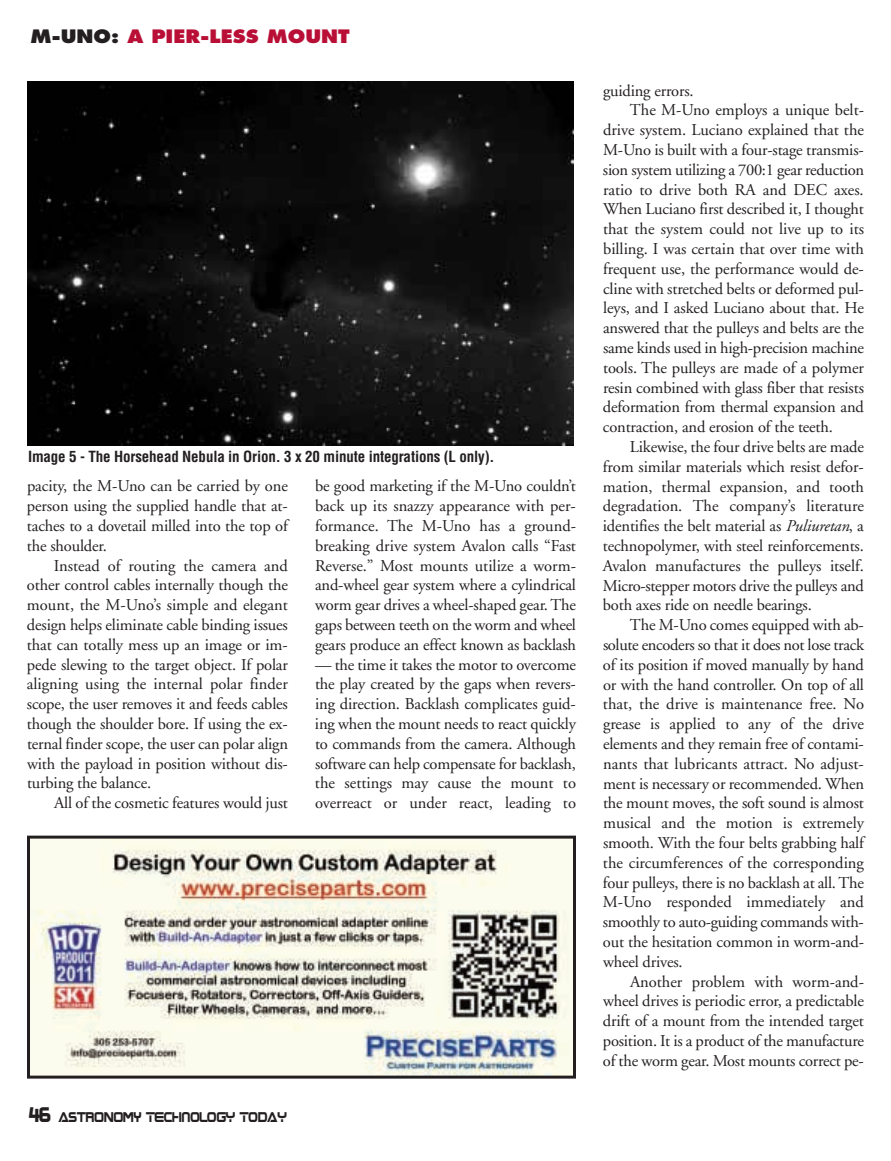
<style>
.page{position:relative;width:891px;height:1161px;background:#fff}
.page>*{position:absolute;margin:0;border:0;box-sizing:border-box;transform-origin:0 0}
.t1{font:800 18px "Futura";color:#b90f36;scale:1.08 1}
.t2{font:16.5px/19.8px "Adobe Garamond";letter-spacing:-.01em;color:#231f20;text-align:justify}
.t3{font:700 condensed 15px "Helvetica";letter-spacing:-.01em;color:#231f20}
.t4{font:11.4px "Boom Box";color:#231f20;scale:.9 1}
.s1{color:#231f20}
.s2{font-size:17.1px}
.s3{font-style:italic}
</style>
<div class="page">
<img style="left:31px;top:840px;width:541px;height:235px">
<div style="left:27px;top:836px;width:549px;height:243px;border:3px solid #231f20"></div>
<img style="left:27px;top:81px;width:547px;height:364px">
<p class="t1" style="left:30px;top:28px;width:297px"><span class="s1">M-UNO:</span> A PIER-LESS MOUNT</p>
<p class="t3" style="left:28px;top:448px;width:468px">Image 5 - The Horsehead Nebula in Orion. 3 x 20 minute integrations (L only).</p>
<p class="t2" style="left:27px;top:478px;width:263px">pacity, the M-Uno can be carried by one person using the supplied handle that at&shy;taches to a dovetail milled into the top of the shoulder.</p>
<p class="t2" style="left:27px;top:557px;width:263px;text-indent:27px">Instead of routing the camera and other control cables internally though the mount, the M-Uno’s simple and elegant design helps eliminate cable binding issues that can totally mess up an image or im&shy;pede slewing to the target object. If polar aligning using the internal polar finder scope, the user removes it and feeds cables though the shoulder bore. If using the ex&shy;ternal finder scope, the user can polar align with the payload in position without dis&shy;turbing the balance.</p>
<p class="t2" style="left:54px;top:794px;width:235px">All of the cosmetic features would just</p>
<p class="t2" style="left:315px;top:478px;width:263px">be good marketing if the M-Uno couldn’t back up its snazzy appearance with per&shy;formance. The M-Uno has a ground&shy;breaking drive system Avalon calls “Fast Reverse.” Most mounts utilize a worm&shy;and-wheel gear system where a cylindrical worm gear drives a wheel-shaped gear. The gaps between teeth on the worm and wheel gears produce an effect known as backlash</p>
<p class="t2" style="left:315px;top:656px;width:263px">— the time it takes the motor to overcome the play created by the gaps when revers&shy;ing direction. Backlash complicates guid&shy;ing when the mount needs to react quickly to commands from the camera. Although software can help compensate for backlash, the settings may cause the mount to overreact or under react, leading to</p>
<p class="t4" style="left:28px;top:1112px;width:288px"><span class="s2">46</span> ASTRONOMY TECHNOLOGY TODAY</p>
<p class="t2" style="left:603px;top:82px;width:92px">guiding errors.</p>
<p class="t2" style="left:630px;top:102px;width:236px">The M-Uno employs a unique belt-</p>
<p class="t2" style="left:603px;top:121px;width:263px">drive system. Luciano explained that the</p>
<p class="t2" style="left:603px;top:141px;width:262px">M-Uno is built with a four-stage transmis-</p>
<p class="t2" style="left:603px;top:161px;width:263px">sion system utilizing a 700:1 gear reduction</p>
<p class="t2" style="left:603px;top:181px;width:262px">ratio to drive both RA and DEC axes.</p>
<p class="t2" style="left:603px;top:201px;width:262px">When Luciano first described it, I thought</p>
<p class="t2" style="left:603px;top:220px;width:263px">that the system could not live up to its</p>
<p class="t2" style="left:603px;top:240px;width:263px">billing. I was certain that over time with</p>
<p class="t2" style="left:603px;top:260px;width:262px">frequent use, the performance would de-</p>
<p class="t2" style="left:603px;top:280px;width:262px">cline with stretched belts or deformed pul-</p>
<p class="t2" style="left:603px;top:300px;width:262px">leys, and I asked Luciano about that. He</p>
<p class="t2" style="left:603px;top:319px;width:263px">answered that the pulleys and belts are the</p>
<p class="t2" style="left:603px;top:339px;width:262px">same kinds used in high-precision machine</p>
<p class="t2" style="left:603px;top:359px;width:262px">tools. The pulleys are made of a polymer</p>
<p class="t2" style="left:603px;top:379px;width:262px">resin combined with glass fiber that resists</p>
<p class="t2" style="left:603px;top:399px;width:262px">deformation from thermal expansion and</p>
<p class="t2" style="left:603px;top:418px;width:232px">contraction, and erosion of the teeth.</p>
<p class="t2" style="left:630px;top:438px;width:235px">Likewise, the four drive belts are made</p>
<p class="t2" style="left:603px;top:458px;width:262px">from similar materials which resist defor-</p>
<p class="t2" style="left:603px;top:478px;width:263px">mation, thermal expansion, and tooth</p>
<p class="t2" style="left:603px;top:498px;width:262px">degradation. The company’s literature</p>
<p class="t2" style="left:603px;top:517px;width:262px">identifies the belt material as <span class="s3">Puliuretan</span>, a</p>
<p class="t2" style="left:603px;top:537px;width:262px">technopolymer, with steel reinforcements.</p>
<p class="t2" style="left:603px;top:557px;width:262px">Avalon manufactures the pulleys itself.</p>
<p class="t2" style="left:603px;top:577px;width:263px">Micro-stepper motors drive the pulleys and</p>
<p class="t2" style="left:603px;top:597px;width:211px">both axes ride on needle bearings.</p>
<p class="t2" style="left:630px;top:616px;width:235px">The M-Uno comes equipped with ab-</p>
<p class="t2" style="left:603px;top:636px;width:262px">solute encoders so that it does not lose track</p>
<p class="t2" style="left:603px;top:656px;width:263px">of its position if moved manually by hand</p>
<p class="t2" style="left:603px;top:676px;width:262px">or with the hand controller. On top of all</p>
<p class="t2" style="left:603px;top:696px;width:263px">that, the drive is maintenance free. No</p>
<p class="t2" style="left:603px;top:715px;width:263px">grease is applied to any of the drive</p>
<p class="t2" style="left:603px;top:735px;width:262px">elements and they remain free of contami-</p>
<p class="t2" style="left:603px;top:755px;width:262px">nants that lubricants attract. No adjust-</p>
<p class="t2" style="left:603px;top:775px;width:263px">ment is necessary or recommended. When</p>
<p class="t2" style="left:603px;top:795px;width:262px">the mount moves, the soft sound is almost</p>
<p class="t2" style="left:603px;top:814px;width:263px">musical and the motion is extremely</p>
<p class="t2" style="left:603px;top:834px;width:262px">smooth. With the four belts grabbing half</p>
<p class="t2" style="left:603px;top:854px;width:262px">the circumferences of the corresponding</p>
<p class="t2" style="left:603px;top:874px;width:262px">four pulleys, there is no backlash at all. The</p>
<p class="t2" style="left:603px;top:894px;width:262px">M-Uno responded immediately and</p>
<p class="t2" style="left:603px;top:913px;width:262px">smoothly to auto-guiding commands with-</p>
<p class="t2" style="left:603px;top:933px;width:263px">out the hesitation common in worm-and-</p>
<p class="t2" style="left:603px;top:953px;width:81px">wheel drives.</p>
<p class="t2" style="left:630px;top:973px;width:236px">Another problem with worm-and-</p>
<p class="t2" style="left:603px;top:993px;width:262px">wheel drives is periodic error, a predictable</p>
<p class="t2" style="left:603px;top:1012px;width:262px">drift of a mount from the intended target</p>
<p class="t2" style="left:603px;top:1032px;width:263px">position. It is a product of the manufacture</p>
<p class="t2" style="left:603px;top:1052px;width:262px">of the worm gear. Most mounts correct pe-</p>
</div>
